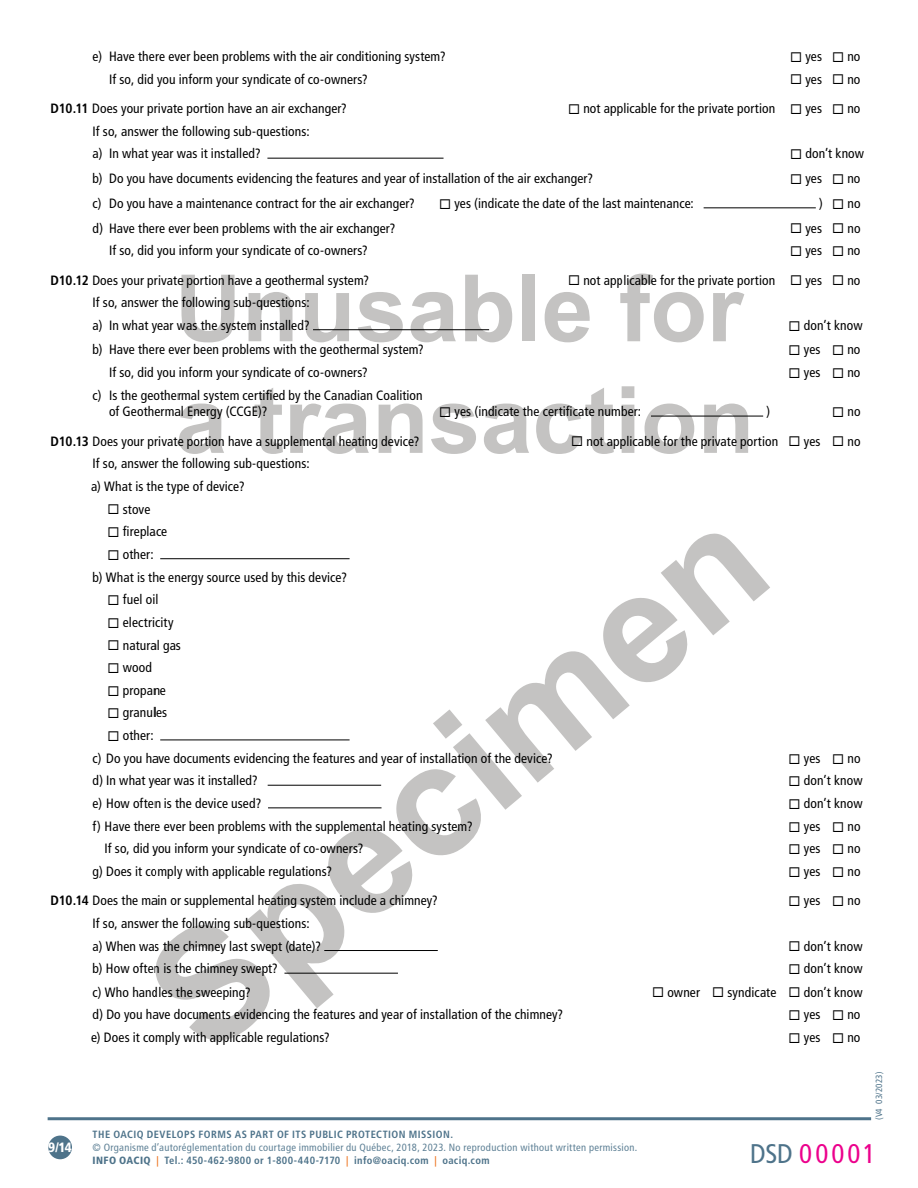
<style>
.page{position:relative;width:918px;height:1188px;background:#fff}
.page>*{position:absolute;margin:0;border:0;box-sizing:border-box;transform-origin:0 0}
.t1{font:condensed 27px "Frutiger LT Std";letter-spacing:.1em;color:#ec008c}
.t2{font:condensed 13.5px/22.6px "Frutiger LT Std";letter-spacing:.01em;color:#000}
.t3{font:900 condensed 13.5px "Frutiger LT Std";color:#fff}
.t4{font:condensed 10.5px/12.6px "Frutiger LT Std";letter-spacing:.03em;color:#5f8196}
.t5{font:700 condensed 10.5px "Frutiger LT Std";letter-spacing:.04em;color:#4e738a}
.t6{font:condensed 9px "Frutiger LT Std";letter-spacing:.015em;color:#4e738a}
.s1{font-weight:700}
.s2{font-weight:900;color:#4e738a}
.s3{font-weight:700;color:#ee7623}
.s4{font-weight:700;color:#4e738a}
.s5{color:#4e738a}
</style>
<div class="page">
<div style="left:48px;top:1136px;width:24px;height:23px;background:#4e738a;border-radius:50%"></div>
<hr style="left:48px;top:1117px;width:823px;height:3px;background:#4e738a">
<hr style="left:267px;top:158px;width:177px;height:1px;background:#000">
<hr style="left:704px;top:208px;width:112px;height:1px;background:#000">
<hr style="left:313px;top:329px;width:176px;height:1px;background:#000">
<hr style="left:651px;top:416px;width:112px;height:1px;background:#000">
<svg style="left:155px;top:533px;width:615px;height:508px"></svg>
<svg style="left:181px;top:275px;width:54px;height:67px"></svg>
<svg style="left:249px;top:292px;width:44px;height:49px"></svg>
<svg style="left:305px;top:293px;width:44px;height:49px"></svg>
<svg style="left:358px;top:292px;width:45px;height:50px"></svg>
<svg style="left:411px;top:292px;width:45px;height:50px"></svg>
<svg style="left:465px;top:275px;width:47px;height:67px"></svg>
<div style="left:523px;top:275px;width:12px;height:66px;background:#c4c3c2"></div>
<svg style="left:545px;top:292px;width:45px;height:50px"></svg>
<svg style="left:620px;top:274px;width:84px;height:68px"></svg>
<svg style="left:713px;top:292px;width:31px;height:49px"></svg>
<svg style="left:179px;top:404px;width:45px;height:50px"></svg>
<svg style="left:255px;top:388px;width:28px;height:66px"></svg>
<svg style="left:290px;top:404px;width:79px;height:50px"></svg>
<svg style="left:379px;top:404px;width:44px;height:49px"></svg>
<svg style="left:431px;top:404px;width:45px;height:50px"></svg>
<svg style="left:484px;top:404px;width:45px;height:50px"></svg>
<svg style="left:536px;top:388px;width:78px;height:66px"></svg>
<svg style="left:622px;top:386px;width:12px;height:67px"></svg>
<svg style="left:645px;top:404px;width:49px;height:50px"></svg>
<svg style="left:704px;top:404px;width:44px;height:49px"></svg>
<p class="t2" style="left:93px;top:45px;width:355px">e) Have there ever been problems with the air conditioning system?</p>
<p class="t2" style="left:790px;top:45px;width:72px">◻ yes ◻ no</p>
<p class="t2" style="left:109px;top:68px;width:260px">If so, did you inform your syndicate of co-owners?</p>
<p class="t2" style="left:790px;top:68px;width:72px">◻ yes ◻ no</p>
<p class="t2" style="left:51px;top:97px;width:298px"><span class="s1">D10.11</span> Does your private portion have an air exchanger?</p>
<p class="t2" style="left:568px;top:97px;width:294px">◻ not applicable for the private portion ◻ yes ◻ no</p>
<p class="t2" style="left:93px;top:120px;width:219px">If so, answer the following sub-questions: a) In what year was it installed?</p>
<p class="t2" style="left:790px;top:142px;width:75px">◻ don’t know</p>
<p class="t2" style="left:93px;top:167px;width:502px">b) Do you have documents evidencing the features and year of installation of the air exchanger?</p>
<p class="t2" style="left:790px;top:167px;width:72px">◻ yes ◻ no</p>
<p class="t2" style="left:93px;top:192px;width:324px">c) Do you have a maintenance contract for the air exchanger?</p>
<p class="t2" style="left:439px;top:192px;width:256px">◻ yes (indicate the date of the last maintenance:</p>
<p class="t2" style="left:819px;top:192px;width:43px">) ◻ no</p>
<p class="t2" style="left:93px;top:217px;width:304px">d) Have there ever been problems with the air exchanger?</p>
<p class="t2" style="left:790px;top:217px;width:72px">◻ yes ◻ no</p>
<p class="t2" style="left:109px;top:239px;width:260px">If so, did you inform your syndicate of co-owners?</p>
<p class="t2" style="left:790px;top:239px;width:72px">◻ yes ◻ no</p>
<p class="t2" style="left:51px;top:269px;width:320px"><span class="s1">D10.12</span> Does your private portion have a geothermal system?</p>
<p class="t2" style="left:568px;top:269px;width:294px">◻ not applicable for the private portion ◻ yes ◻ no</p>
<p class="t2" style="left:93px;top:291px;width:219px">If so, answer the following sub-questions: a) In what year was the system installed?</p>
<p class="t2" style="left:789px;top:314px;width:75px">◻ don’t know</p>
<p class="t2" style="left:93px;top:339px;width:333px">b) Have there ever been problems with the geothermal system?</p>
<p class="t2" style="left:789px;top:339px;width:73px">◻ yes ◻ no</p>
<p class="t2" style="left:109px;top:361px;width:260px">If so, did you inform your syndicate of co-owners?</p>
<p class="t2" style="left:789px;top:361px;width:73px">◻ yes ◻ no</p>
<p class="t2" style="left:109px;top:387px;width:315px;line-height:16.5px;text-indent:-16px">c) Is the geothermal system certified by the Canadian Coalition of Geothermal Energy (CCGE)?</p>
<p class="t2" style="left:439px;top:400px;width:203px">◻ yes (indicate the certificate number:</p>
<p class="t2" style="left:766px;top:400px;width:5px">)</p>
<p class="t2" style="left:832px;top:400px;width:30px">◻ no</p>
<p class="t2" style="left:51px;top:430px;width:371px"><span class="s1">D10.13</span> Does your private portion have a supplemental heating device?</p>
<p class="t2" style="left:571px;top:430px;width:291px">◻ not applicable for the private portion ◻ yes ◻ no</p>
<p class="t2" style="left:91px;top:452px;width:220px">If so, answer the following sub-questions: a) What is the type of device?</p>
<p class="t2" style="left:108px;top:498px;width:44px">◻ stove</p>
<p class="t2" style="left:108px;top:520px;width:61px">◻ fireplace</p>
<p class="t2" style="left:93px;top:543px;width:256px;text-indent:15px">◻ other:<br>b) What is the energy source used by this device?</p>
<p class="t2" style="left:108px;top:588px;width:52px">◻ fuel oil</p>
<p class="t2" style="left:108px;top:611px;width:67px">◻ electricity</p>
<p class="t2" style="left:108px;top:634px;width:75px">◻ natural gas</p>
<p class="t2" style="left:108px;top:656px;width:46px">◻ wood</p>
<p class="t2" style="left:108px;top:679px;width:60px">◻ propane</p>
<p class="t2" style="left:108px;top:702px;width:61px">◻ granules</p>
<p class="t2" style="left:93px;top:724px;width:462px;text-indent:15px">◻ other:<br>c) Do you have documents evidencing the features and year of installation of the device?</p>
<p class="t2" style="left:789px;top:747px;width:73px">◻ yes ◻ no</p>
<p class="t2" style="left:93px;top:770px;width:167px">d) In what year was it installed?</p>
<p class="t2" style="left:789px;top:770px;width:75px">◻ don’t know</p>
<p class="t2" style="left:93px;top:792px;width:170px">e) How often is the device used?</p>
<p class="t2" style="left:789px;top:792px;width:75px">◻ don’t know</p>
<p class="t2" style="left:93px;top:815px;width:382px">f) Have there ever been problems with the supplemental heating system?</p>
<p class="t2" style="left:789px;top:815px;width:73px">◻ yes ◻ no</p>
<p class="t2" style="left:105px;top:837px;width:260px">If so, did you inform your syndicate of co-owners?</p>
<p class="t2" style="left:789px;top:837px;width:73px">◻ yes ◻ no</p>
<p class="t2" style="left:93px;top:860px;width:241px">g) Does it comply with applicable regulations?</p>
<p class="t2" style="left:789px;top:860px;width:73px">◻ yes ◻ no</p>
<p class="t2" style="left:51px;top:890px;width:389px"><span class="s1">D10.14</span> Does the main or supplemental heating system include a chimney?</p>
<p class="t2" style="left:789px;top:890px;width:73px">◻ yes ◻ no</p>
<p class="t2" style="left:93px;top:912px;width:230px">If so, answer the following sub-questions: a) When was the chimney last swept (date)?</p>
<p class="t2" style="left:789px;top:935px;width:75px">◻ don’t know</p>
<p class="t2" style="left:93px;top:957px;width:187px">b) How often is the chimney swept?</p>
<p class="t2" style="left:789px;top:957px;width:75px">◻ don’t know</p>
<p class="t2" style="left:93px;top:981px;width:160px">c) Who handles the sweeping?</p>
<p class="t2" style="left:652px;top:981px;width:212px">◻ owner ◻ syndicate ◻ don’t know</p>
<p class="t2" style="left:93px;top:1003px;width:472px">d) Do you have documents evidencing the features and year of installation of the chimney?</p>
<p class="t2" style="left:789px;top:1003px;width:73px">◻ yes ◻ no</p>
<p class="t2" style="left:91px;top:1026px;width:240px">e) Does it comply with applicable regulations?</p>
<p class="t2" style="left:789px;top:1026px;width:73px">◻ yes ◻ no</p>
<p class="t6" style="left:874px;top:1120px;width:50px;rotate:-90deg">(V4 03/2023)</p>
<p class="t5" style="left:93px;top:1128px;width:362px">THE OACIQ DEVELOPS FORMS AS PART OF ITS PUBLIC PROTECTION MISSION.</p>
<p class="t4" style="left:93px;top:1141px;width:546px">© Organisme d’autoréglementation du courtage immobilier du Québec, 2018, 2023. No reproduction without written permission.<br><span class="s2">INFO OACIQ</span> <span class="s3">|</span> <span class="s4">Tel.: 450-462-9800 or 1-800-440-7170</span> <span class="s3">|</span> <span class="s4">info@oaciq.com</span> <span class="s3">|</span> <span class="s4">oaciq.com</span></p>
<p class="t3" style="left:48px;top:1139px;width:25px">9/14</p>
<h1 class="t1" style="left:750px;top:1137px;width:127px"><span class="s5">DSD</span> 00001</h1>
</div>
